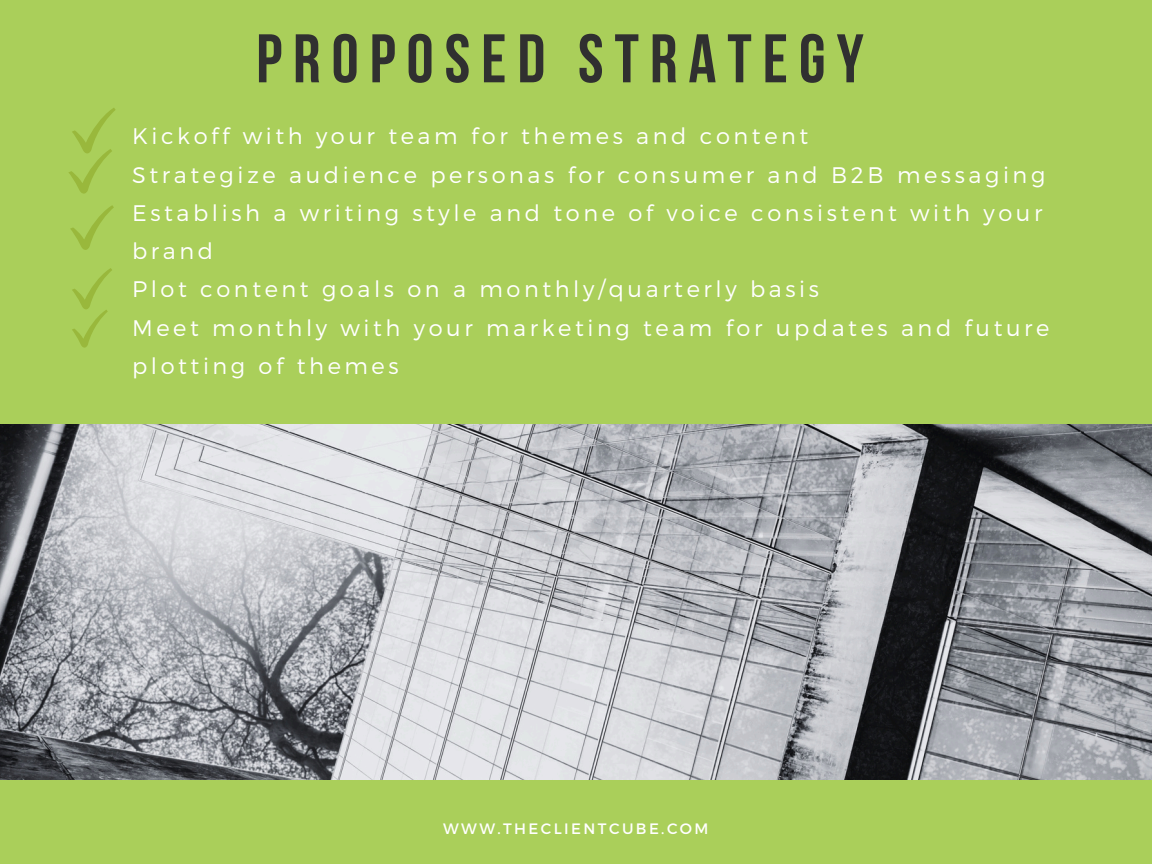
<style>
.page{position:relative;width:1152px;height:864px;background:#aacf5a}
.page>*{position:absolute;margin:0;border:0;box-sizing:border-box;transform-origin:0 0}
.t1{font:700 68.55px "Bebas Neue";letter-spacing:.16em;color:#303030}
.t2{font:300 22.5px/38.2px "Montserrat";letter-spacing:.16em;color:#fff}
.t3{font:15.15px "Montserrat";letter-spacing:.16em;color:#fff}
</style>
<div class="page">
<img style="left:0;top:425px;width:1152px;height:354px">
<svg style="left:70px;top:205px;width:44px;height:45px"></svg>
<svg style="left:72px;top:268px;width:40px;height:80px"></svg>
<svg style="left:68px;top:108px;width:48px;height:86px"></svg>
<p class="t1" style="left:256px;top:31px;width:609px">PROPOSED STRATEGY</p>
<h1 class="t2" style="left:132px;top:116px;width:919px">Kickoff with your team for themes and content<br>Strategize audience personas for consumer and B2B messaging Establish a writing style and tone of voice consistent with your brand<br>Plot content goals on a monthly/quarterly basis<br>Meet monthly with your marketing team for updates and future plotting of themes</h1>
<p class="t3" style="left:443px;top:819px;width:267px">WWW.THECLIENTCUBE.COM</p>
</div>
